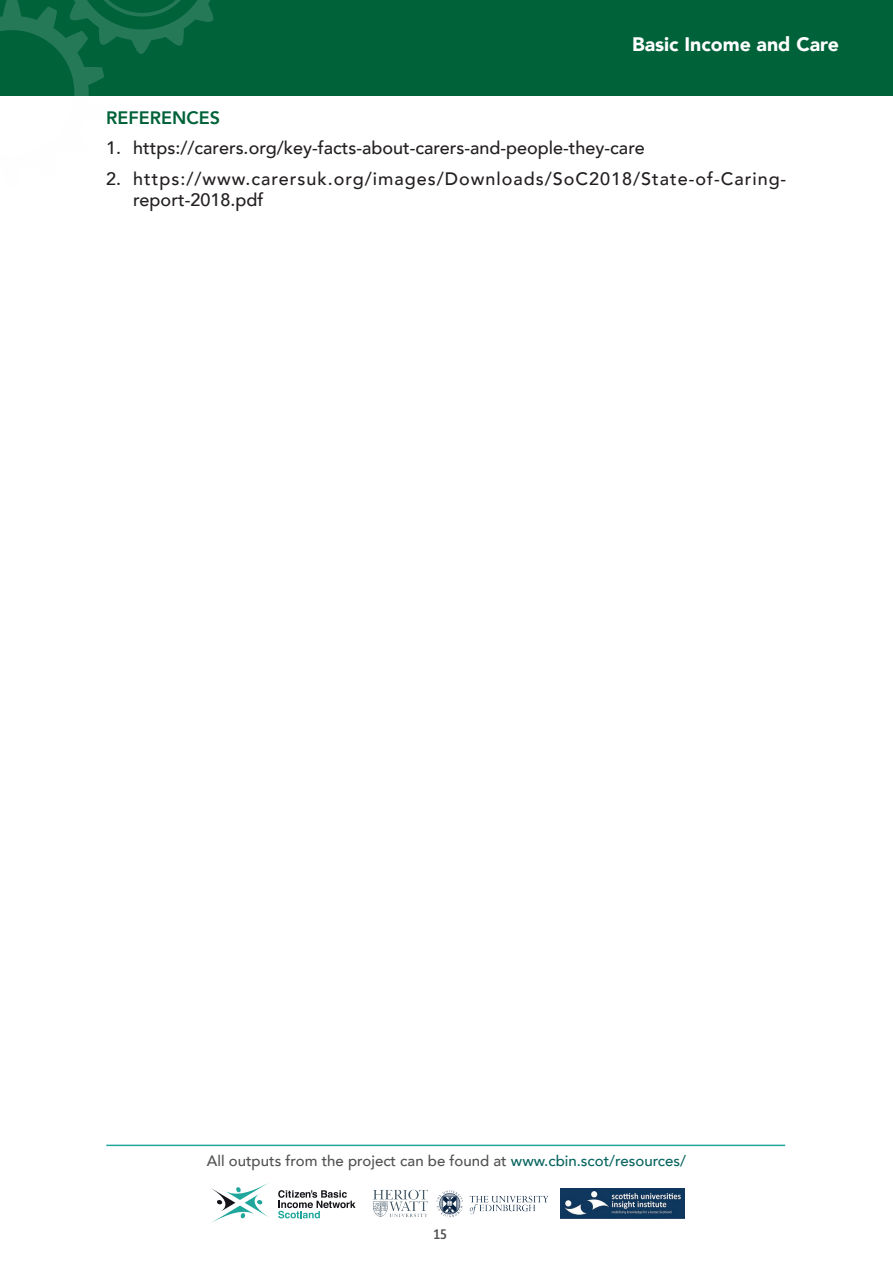
<style>
.page{position:relative;width:893px;height:1263px;background:#fff}
.page>*{position:absolute;margin:0;border:0;box-sizing:border-box;transform-origin:0 0}
.t1{font:900 19.5px "Avenir";color:#fff}
.t2{font:500 18px/21.6px "Avenir";letter-spacing:.055em;color:#231f20}
.t3{font:500 18px "Avenir";color:#231f20}
.t4{font:800 18px "Avenir";color:#006239}
.t5{font:500 15px "Avenir";color:#515251}
.t6{font:500 15px "Bulo";color:#515251}
.s1{color:#07645e}
</style>
<div class="page">
<div style="left:0;top:0;width:893px;height:95px;background:#006239"></div>
<svg style="left:0;top:0;width:232px;height:96px"></svg>
<svg style="left:211px;top:1182px;width:58px;height:41px"></svg>
<svg style="left:278px;top:1190px;width:77px;height:28px"></svg>
<hr style="left:106px;top:1144px;width:679px;height:2px;background:#21a69c">
<img style="left:373px;top:1189px;width:55px;height:29px">
<img style="left:436px;top:1190px;width:112px;height:28px">
<img style="left:560px;top:1189px;width:124px;height:29px">
<p class="t1" style="left:632px;top:27px;width:208px">Basic Income and Care</p>
<p class="t4" style="left:106px;top:104px;width:115px">REFERENCES</p>
<p class="t3" style="left:106px;top:133px;width:540px">1. https://carers.org/key-facts-about-carers-and-people-they-care</p>
<p class="t2" style="left:133px;top:166px;width:654px;text-indent:-27px">2. https://www.carersuk.org/images/Downloads/SoC2018/State-of-Caring&shy;report-2018.pdf</p>
<p class="t5" style="left:207px;top:1148px;width:481px">All outputs from the project can be found at <span class="s1">www.cbin.scot/resources/</span></p>
<p class="t6" style="left:433px;top:1225px;width:15px">15</p>
</div>
